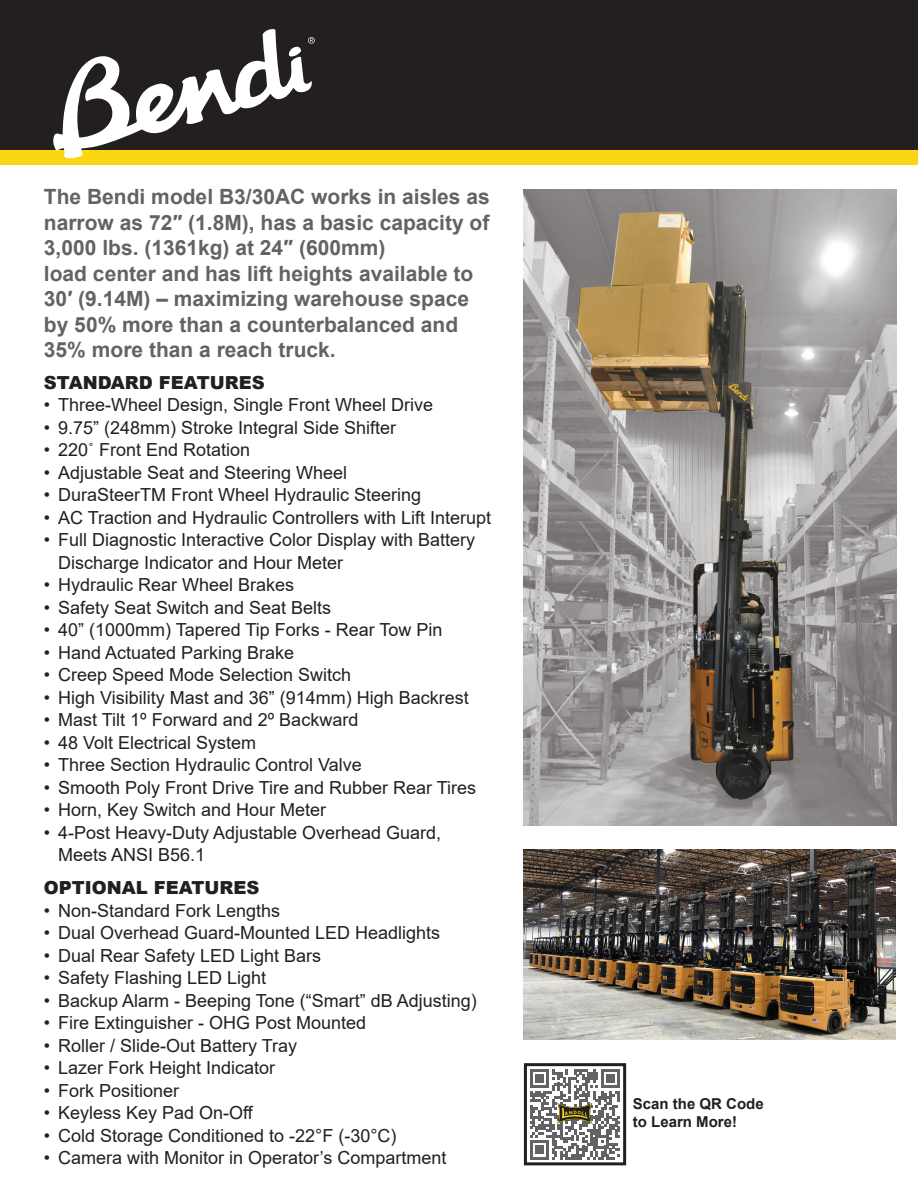
<style>
.page{position:relative;width:918px;height:1188px;background:#fff}
.page>*{position:absolute;margin:0;border:0;box-sizing:border-box;transform-origin:0 0}
.t1{font:700 21px/25.5px "Arial";color:#636366}
.t2{font:18px/22.5px "Arial";color:#231f20}
.t3{font:900 18px "Arial";color:#231f20}
.t4{font:700 15px/18px "Arial";color:#231f20}
.t5{font:700 2.7px "Arial";color:#231f20}
</style>
<div class="page">
<img style="left:523px;top:189px;width:373px;height:636px">
<div style="left:0;top:0;width:918px;height:158px;background:#231f20"></div>
<div style="left:0;top:151px;width:918px;height:14px;background:#fad713"></div>
<svg style="left:53px;top:29px;width:262px;height:129px"></svg>
<svg style="left:523px;top:1063px;width:104px;height:103px"></svg>
<img style="left:524px;top:849px;width:372px;height:190px">
<p class="t1" style="left:44px;top:184px;width:447px">The Bendi model B3/30AC works in aisles as narrow as 72″ (1.8M), has a basic capacity of 3,000 lbs. (1361kg) at 24″ (600mm)<br>load center and has lift heights available to 30′ (9.14M) – maximizing warehouse space by 50% more than a counterbalanced and 35% more than a reach truck.</p>
<p class="t3" style="left:44px;top:369px;width:222px">STANDARD FEATURES</p>
<p class="t2" style="left:44px;top:393px;width:391px">• Three-Wheel Design, Single Front Wheel Drive</p>
<p class="t2" style="left:44px;top:416px;width:354px">• 9.75” (248mm) Stroke Integral Side Shifter</p>
<p class="t2" style="left:44px;top:438px;width:208px">• 220˚ Front End Rotation</p>
<p class="t2" style="left:44px;top:461px;width:305px">• Adjustable Seat and Steering Wheel</p>
<p class="t2" style="left:44px;top:483px;width:379px">• DuraSteerTM Front Wheel Hydraulic Steering</p>
<p class="t2" style="left:44px;top:506px;width:449px">• AC Traction and Hydraulic Controllers with Lift Interupt</p>
<p class="t2" style="left:58px;top:528px;width:419px;text-indent:-14px">• Full Diagnostic Interactive Color Display with Battery<br>Discharge Indicator and Hour Meter</p>
<p class="t2" style="left:44px;top:573px;width:252px">• Hydraulic Rear Wheel Brakes</p>
<p class="t2" style="left:44px;top:596px;width:289px">• Safety Seat Switch and Seat Belts</p>
<p class="t2" style="left:44px;top:618px;width:400px">• 40” (1000mm) Tapered Tip Forks - Rear Tow Pin</p>
<p class="t2" style="left:44px;top:641px;width:252px">• Hand Actuated Parking Brake</p>
<p class="t2" style="left:44px;top:663px;width:309px">• Creep Speed Mode Selection Switch</p>
<p class="t2" style="left:44px;top:686px;width:426px">• High Visibility Mast and 36” (914mm) High Backrest</p>
<p class="t2" style="left:44px;top:708px;width:316px">• Mast Tilt 1º Forward and 2º Backward</p>
<p class="t2" style="left:44px;top:731px;width:214px">• 48 Volt Electrical System</p>
<p class="t2" style="left:44px;top:753px;width:319px">• Three Section Hydraulic Control Valve</p>
<p class="t2" style="left:44px;top:776px;width:434px">• Smooth Poly Front Drive Tire and Rubber Rear Tires</p>
<p class="t2" style="left:44px;top:798px;width:284px">• Horn, Key Switch and Hour Meter</p>
<p class="t2" style="left:58px;top:821px;width:385px;text-indent:-14px">• 4-Post Heavy-Duty Adjustable Overhead Guard,<br>Meets ANSI B56.1</p>
<p class="t3" style="left:44px;top:875px;width:217px">OPTIONAL FEATURES</p>
<p class="t2" style="left:44px;top:899px;width:238px">• Non-Standard Fork Lengths</p>
<p class="t2" style="left:44px;top:922px;width:398px">• Dual Overhead Guard-Mounted LED Headlights</p>
<p class="t2" style="left:44px;top:944px;width:279px">• Dual Rear Safety LED Light Bars</p>
<p class="t2" style="left:44px;top:967px;width:224px">• Safety Flashing LED Light</p>
<p class="t2" style="left:44px;top:989px;width:434px">• Backup Alarm - Beeping Tone (“Smart” dB Adjusting)</p>
<p class="t2" style="left:44px;top:1012px;width:324px">• Fire Extinguisher - OHG Post Mounted</p>
<p class="t2" style="left:44px;top:1034px;width:255px">• Roller / Slide-Out Battery Tray</p>
<p class="t2" style="left:44px;top:1057px;width:233px">• Lazer Fork Height Indicator</p>
<p class="t2" style="left:44px;top:1079px;width:137px">• Fork Positioner</p>
<p class="t2" style="left:44px;top:1102px;width:211px">• Keyless Key Pad On-Off</p>
<p class="t2" style="left:44px;top:1124px;width:354px">• Cold Storage Conditioned to -22°F (-30°C)</p>
<p class="t2" style="left:44px;top:1147px;width:404px">• Camera with Monitor in Operator’s Compartment</p>
<p class="t5" style="left:593px;top:1122px;width:3px">®</p>
<p class="t4" style="left:633px;top:1095px;width:132px">Scan the QR Code to Learn More!</p>
</div>
